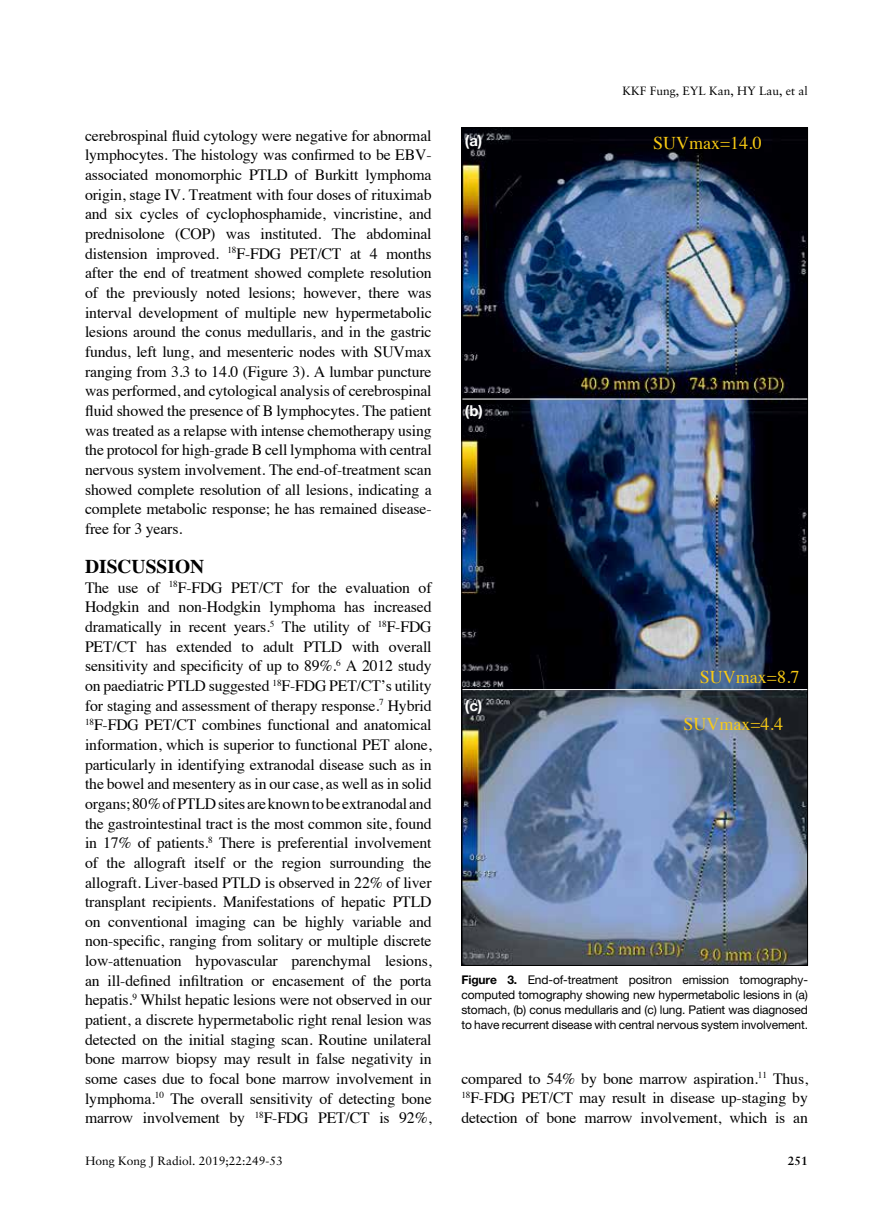
<style>
.page{position:relative;width:893px;height:1229px;background:#fff}
.page>*{position:absolute;margin:0;border:0;box-sizing:border-box;transform-origin:0 0}
.t1{font:700 19.5px "Times";color:#000}
.t2{font:18px "Times";color:#f8ca13}
.t3{font:15.75px/19.6px "Times";letter-spacing:-.01em;color:#000;text-align:justify}
.t4{font:700 15px "Helvetica Neue";color:#fff}
.t5{font:12px/15px "Helvetica Neue";letter-spacing:-.01em;color:#000;text-align:justify}
.t6{font:12px "Sabon";color:#000}
.t7{font:700 12px "Sabon";color:#000}
.s1{font-weight:700}
</style>
<div class="page">
<img style="left:463px;top:130px;width:343px;height:834px">
<hr style="left:462px;top:399px;width:345px;height:1px;background:#fff">
<hr style="left:462px;top:689px;width:345px;height:1px;background:#fff">
<p class="t3" style="left:85px;top:124px;width:348px">cerebrospinal fluid cytology were negative for abnormal lymphocytes. The histology was confirmed to be EBV&shy;associated monomorphic PTLD of Burkitt lymphoma origin, stage IV. Treatment with four doses of rituximab and six cycles of cyclophosphamide, vincristine, and prednisolone (COP) was instituted. The abdominal distension improved. <sup>18</sup>F-FDG PET/CT at 4 months after the end of treatment showed complete resolution of the previously noted lesions; however, there was interval development of multiple new hypermetabolic lesions around the conus medullaris, and in the gastric fundus, left lung, and mesenteric nodes with SUVmax ranging from 3.3 to 14.0 (Figure 3). A lumbar puncture was performed, and cytological analysis of cerebrospinal fluid showed the presence of B lymphocytes. The patient was treated as a relapse with intense chemotherapy using the protocol for high-grade B cell lymphoma with central nervous system involvement. The end-of-treatment scan showed complete resolution of all lesions, indicating a complete metabolic response; he has remained disease&shy;free for 3 years.</p>
<p class="t1" style="left:85px;top:548px;width:121px">DISCUSSION</p>
<p class="t3" style="left:85px;top:576px;width:348px">The use of <sup>18</sup>F-FDG PET/CT for the evaluation of Hodgkin and non-Hodgkin lymphoma has increased dramatically in recent years.<sup>5</sup> The utility of <sup>18</sup>F-FDG PET/CT has extended to adult PTLD with overall sensitivity and specificity of up to 89%.<sup>6</sup> A 2012 study on paediatric PTLD suggested <sup>18</sup>F-FDG PET/CT’s utility for staging and assessment of therapy response.<sup>7</sup> Hybrid <sup>18</sup>F-FDG PET/CT combines functional and anatomical information, which is superior to functional PET alone, particularly in identifying extranodal disease such as in the bowel and mesentery as in our case, as well as in solid organs;80%ofPTLDsites areknowntobe extranodal and the gastrointestinal tract is the most common site, found in 17% of patients.<sup>8</sup> There is preferential involvement of the allograft itself or the region surrounding the allograft. Liver-based PTLD is observed in 22% of liver transplant recipients. Manifestations of hepatic PTLD on conventional imaging can be highly variable and non-specific, ranging from solitary or multiple discrete low-attenuation hypovascular parenchymal lesions, an ill-defined infiltration or encasement of the porta hepatis.<sup>9</sup> Whilst hepatic lesions were not observed in our patient, a discrete hypermetabolic right renal lesion was detected on the initial staging scan. Routine unilateral bone marrow biopsy may result in false negativity in some cases due to focal bone marrow involvement in lymphoma.<sup>10</sup> The overall sensitivity of detecting bone marrow involvement by <sup>18</sup>F-FDG PET/CT is 92%,</p>
<p class="t4" style="left:465px;top:131px;width:19px">(a)</p>
<p class="t4" style="left:465px;top:401px;width:20px">(b)</p>
<p class="t4" style="left:465px;top:696px;width:19px">(c)</p>
<p class="t6" style="left:623px;top:84px;width:187px">KKF Fung, EYL Kan, HY Lau, et al</p>
<p class="t2" style="left:653px;top:126px;width:110px">SUVmax=14.0</p>
<p class="t2" style="left:700px;top:660px;width:101px">SUVmax=8.7</p>
<p class="t2" style="left:683px;top:707px;width:101px">SUVmax=4.4</p>
<p class="t5" style="left:461px;top:972px;width:348px"><span class="s1">Figure 3.</span> End-of-treatment positron emission tomography&shy;computed tomography showing new hypermetabolic lesions in (a) stomach, (b) conus medullaris and (c) lung. Patient was diagnosed to have recurrent disease with central nervous system involvement.</p>
<p class="t3" style="left:461px;top:1067px;width:348px">compared to 54% by bone marrow aspiration.<sup>11</sup> Thus, <sup>18</sup>F-FDG PET/CT may result in disease up-staging by detection of bone marrow involvement, which is an</p>
<p class="t6" style="left:85px;top:1153px;width:199px">Hong Kong J Radiol. 2019;22:249-53</p>
<p class="t7" style="left:788px;top:1153px;width:22px">251</p>
</div>
